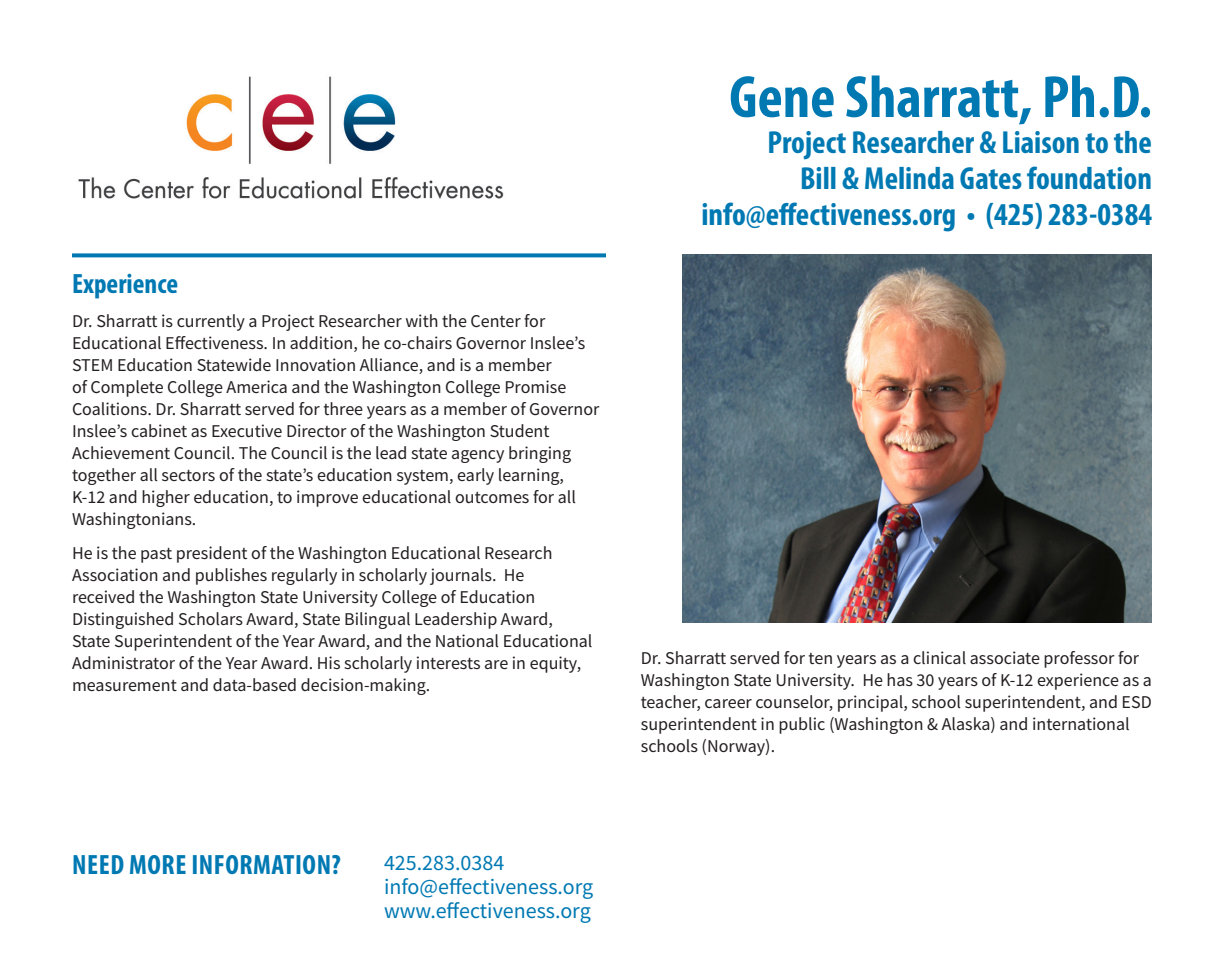
<style>
.page{position:relative;width:1224px;height:960px;background:#fff}
.page>*{position:absolute;margin:0;border:0;box-sizing:border-box;transform-origin:0 0}
.t1{font:700 condensed 60px "Myriad Pro";color:#0079b3}
.t2{font:700 condensed 32px/36px "Myriad Pro";color:#0079b3;text-align:right}
.t3{font:700 condensed 28px "Myriad Pro";letter-spacing:.02em;color:#0079b3}
.t4{font:700 condensed 28px "Myriad Pro";color:#0079b3}
.t5{font:22px "Source Sans Pro";color:#0079b3}
.t6{font:18px/22px "Source Sans Pro";color:#231f20}
</style>
<div class="page">
<svg style="left:72px;top:253px;width:534px;height:4px;background:#1986ba"></svg>
<img style="left:78px;top:76px;width:426px;height:123px">
<img style="left:683px;top:254px;width:469px;height:369px">
<p class="t4" style="left:72px;top:267px;width:108px">Experience</p>
<p class="t6" style="left:72px;top:310px;width:529px">Dr. Sharratt is currently a Project Researcher with the Center for Educational Effectiveness. In addition, he co-chairs Governor Inslee’s STEM Education Statewide Innovation Alliance, and is a member<br>of Complete College America and the Washington College Promise Coalitions. Dr. Sharratt served for three years as a member of Governor Inslee’s cabinet as Executive Director of the Washington Student Achievement Council. The Council is the lead state agency bringing together all sectors of the state’s education system, early learning, K-12 and higher education, to improve educational outcomes for all Washingtonians.</p>
<p class="t6" style="left:72px;top:542px;width:522px">He is the past president of the Washington Educational Research Association and publishes regularly in scholarly journals. He<br>received the Washington State University College of Education Distinguished Scholars Award, State Bilingual Leadership Award, State Superintendent of the Year Award, and the National Educational Administrator of the Year Award. His scholarly interests are in equity, measurement and data-based decision-making.</p>
<p class="t3" style="left:72px;top:847px;width:270px">NEED MORE INFORMATION?</p>
<p class="t5" style="left:384px;top:848px;width:122px">425.283.0384</p>
<p class="t5" style="left:384px;top:872px;width:211px">info@effectiveness.org</p>
<p class="t5" style="left:384px;top:896px;width:208px">www.effectiveness.org</p>
<p class="t1" style="left:729px;top:60px;width:424px">Gene Sharratt, Ph.D.</p>
<p class="t2" style="left:767px;top:124px;width:386px">Project Researcher &amp; Liaison to the<br>Bill &amp; Melinda Gates foundation</p>
<p class="t2" style="left:701px;top:196px;width:452px">info@effectiveness.org • (425) 283-0384</p>
<p class="t6" style="left:641px;top:647px;width:513px">Dr. Sharratt served for ten years as a clinical associate professor for Washington State University. He has 30 years of K-12 experience as a teacher, career counselor, principal, school superintendent, and ESD superintendent in public (Washington &amp; Alaska) and international schools (Norway).</p>
</div>
